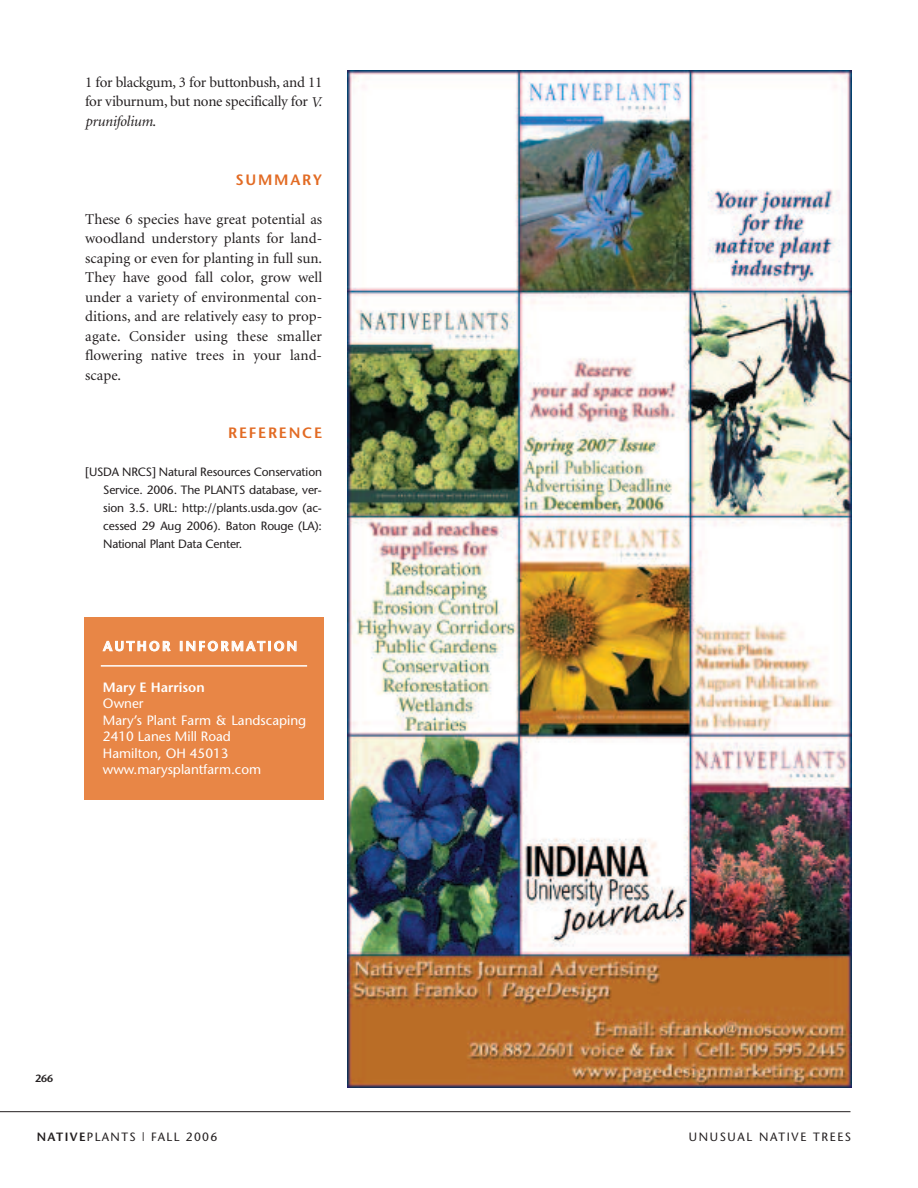
<style>
.page{position:relative;width:918px;height:1188px;background:#fff}
.page>*{position:absolute;margin:0;border:0;box-sizing:border-box;transform-origin:0 0}
.t1{font:15px/19.5px "Minion";letter-spacing:-.015em;color:#231f20;text-align:justify}
.t2{font:600 15px "Stone Sans";letter-spacing:.115em;color:#e26b24}
.t3{font:13.5px/16.5px "Stone Sans";color:#fff}
.t4{font:600 13.5px "Stone Sans";letter-spacing:.165em;color:#fff}
.t5{font:600 13.5px "Stone Sans";color:#fff}
.t6{font:12px/18px "Stone Sans";letter-spacing:-.01em;color:#231f20;text-align:justify}
.t7{font:12px "Stone Sans";letter-spacing:.115em;color:#231f20}
.t8{font:12px "Stone Sans";letter-spacing:.14em;color:#231f20}
.t9{font:600 10.5px "Stone Sans";color:#231f20}
.s1{font-style:italic}
.s2{font-weight:600}
</style>
<div class="page">
<hr style="left:0;top:1111px;width:850px;height:1px;background:#231f20">
<div style="left:85px;top:617px;width:239px;height:183px;background:#e88646"></div>
<hr style="left:101px;top:665px;width:206px;height:2px;background:#fff">
<img style="left:348px;top:70px;width:504px;height:1017px">
<p class="t1" style="left:85px;top:74px;width:239px">1 for blackgum, 3 for buttonbush, and 11 for viburnum, but none specifically for <span class="s1">V. prunifolium</span>.</p>
<p class="t2" style="left:236px;top:173px;width:88px">SUMMARY</p>
<p class="t1" style="left:85px;top:210px;width:239px">These 6 species have great potential as woodland understory plants for land&shy;scaping or even for planting in full sun.<br>They have good fall color, grow well under a variety of environmental con&shy;ditions, and are relatively easy to prop&shy;agate. Consider using these smaller flowering native trees in your land&shy;scape.</p>
<p class="t2" style="left:228px;top:427px;width:96px">REFERENCE</p>
<p class="t6" style="left:103px;top:464px;width:220px;text-indent:-18px">[USDA NRCS] Natural Resources Conservation Service. 2006. The PLANTS database, ver&shy;sion 3.5. URL: http://plants.usda.gov (ac&shy;cessed 29 Aug 2006). Baton Rouge (LA):<br>National Plant Data Center.</p>
<p class="t4" style="left:103px;top:641px;width:196px">AUTHOR INFORMATION</p>
<p class="t5" style="left:103px;top:682px;width:103px">Mary E Harrison</p>
<p class="t3" style="left:103px;top:697px;width:205px">Owner<br>Mary’s Plant Farm &amp; Landscaping<br>2410 Lanes Mill Road<br>Hamilton, OH 45013 www.marysplantfarm.com</p>
<p class="t9" style="left:35px;top:1074px;width:20px">266</p>
<p class="t7" style="left:37px;top:1132px;width:182px"><span class="s2">NATIVE</span>PLANTS | FALL 2006</p>
<p class="t8" style="left:689px;top:1132px;width:164px">UNUSUAL NATIVE TREES</p>
</div>
